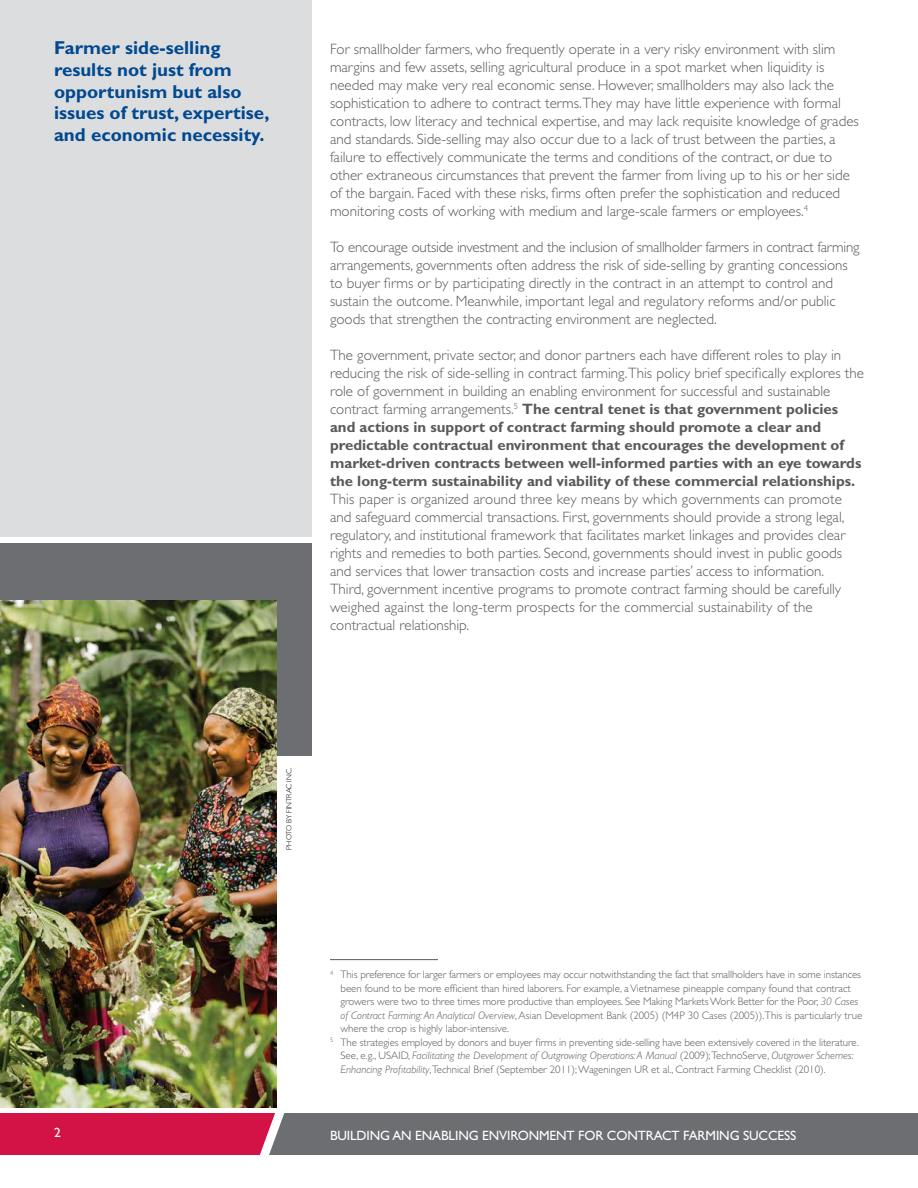
<style>
.page{position:relative;width:918px;height:1188px;background:#fff}
.page>*{position:absolute;margin:0;border:0;box-sizing:border-box;transform-origin:0 0}
.t1{font:700 18.75px/21.8px "Gill Sans Std";color:#004990}
.t2{font:300 15px/18px "Gill Sans Std";color:#58595b}
.t3{font:700 15px/18px "Gill Sans Std";color:#58595b}
.t4{font:13.5px "Gill Sans Std";letter-spacing:-.01em;color:#fff}
.t5{font:300 10.8px "Gill Sans Std";letter-spacing:-.01em;color:#58595b}
.t6{font:italic 300 10.8px "Gill Sans Std";color:#58595b}
.t7{font:300 7.5px "Gill Sans Std";letter-spacing:-.005em;color:#000}
.s1{font-weight:300}
.s2{font-style:italic}
.s3{font-style:normal}
</style>
<div class="page">
<svg style="left:0;top:1113px;width:918px;height:42px;background:#8c5465"></svg>
<div style="left:0;top:543px;width:312px;height:213px;background:#6d6e71"></div>
<img style="left:0;top:600px;width:276px;height:507px">
<div style="left:0;top:0;width:312px;height:537px;background:#dcddde"></div>
<hr style="left:330px;top:959px;width:108px;height:1px;background:#58595b">
<p class="t1" style="left:54px;top:37px;width:217px">Farmer side-selling results not just from opportunism but also issues of trust, expertise, and economic necessity.</p>
<p class="t2" style="left:330px;top:40px;width:530px">For smallholder farmers, who frequently operate in a very risky environment with slim margins and few assets, selling agricultural produce in a spot market when liquidity is needed may make very real economic sense. However, smallholders may also lack the sophistication to adhere to contract terms.They may have little experience with formal contracts, low literacy and technical expertise, and may lack requisite knowledge of grades and standards. Side-selling may also occur due to a lack of trust between the parties, a failure to effectively communicate the terms and conditions of the contract, or due to other extraneous circumstances that prevent the farmer from living up to his or her side of the bargain. Faced with these risks, firms often prefer the sophistication and reduced monitoring costs of working with medium and large-scale farmers or employees.<sup>4</sup></p>
<p class="t2" style="left:330px;top:238px;width:531px">To encourage outside investment and the inclusion of smallholder farmers in contract farming arrangements, governments often address the risk of side-selling by granting concessions to buyer firms or by participating directly in the contract in an attempt to control and sustain the outcome. Meanwhile, important legal and regulatory reforms and/or public goods that strengthen the contracting environment are neglected.</p>
<p class="t3" style="left:330px;top:346px;width:535px"><span class="s1">The government, private sector, and donor partners each have different roles to play in reducing the risk of side-selling in contract farming.This policy brief specifically explores the role of government in building an enabling environment for successful and sustainable contract farming arrangements.</span><sup>5</sup> The central tenet is that government policies and actions in support of contract farming should promote a clear and predictable contractual environment that encourages the development of market-driven contracts between well-informed parties with an eye towards the long-term sustainability and viability of these commercial relationships.</p>
<p class="t2" style="left:330px;top:490px;width:517px">This paper is organized around three key means by which governments can promote and safeguard commercial transactions. First, governments should provide a strong legal, regulatory, and institutional framework that facilitates market linkages and provides clear rights and remedies to both parties. Second, governments should invest in public goods and services that lower transaction costs and increase parties’ access to information.<br>Third, government incentive programs to promote contract farming should be carefully weighed against the long-term prospects for the commercial sustainability of the contractual relationship.</p>
<p class="t7" style="left:285px;top:850px;width:83px;rotate:-90deg">PHOTO BY FINTRAC INC.</p>
<p class="t5" style="left:330px;top:969px;width:533px"><sup>4</sup> This preference for larger farmers or employees may occur notwithstanding the fact that smallholders have in some instances</p>
<p class="t5" style="left:341px;top:982px;width:512px">been found to be more efficient than hired laborers. For example, a Vietnamese pineapple company found that contract</p>
<p class="t5" style="left:341px;top:996px;width:519px">growers were two to three times more productive than employees. See Making Markets Work Better for the Poor, <span class="s2">30 Cases</span></p>
<p class="t5" style="left:341px;top:1009px;width:523px"><span class="s2">of Contract Farming: An Analytical Overview</span>, Asian Development Bank (2005) (M4P 30 Cases (2005)).This is particularly true</p>
<p class="t5" style="left:341px;top:1023px;width:170px">where the crop is highly labor-intensive.</p>
<p class="t5" style="left:330px;top:1036px;width:530px"><sup>5</sup> The strategies employed by donors and buyer firms in preventing side-selling have been extensively covered in the literature.</p>
<p class="t6" style="left:341px;top:1050px;width:515px"><span class="s3">See, e.g., USAID,</span> Facilitating the Development of Outgrowing Operations: A Manual <span class="s3">(2009);TechnoServe,</span> Outgrower Schemes:</p>
<p class="t5" style="left:341px;top:1063px;width:487px"><span class="s2">Enhancing Profitability</span>,Technical Brief (September 2011); Wageningen UR et al., Contract Farming Checklist (2010).</p>
<p class="t4" style="left:54px;top:1125px;width:8px">2</p>
<p class="t4" style="left:330px;top:1128px;width:468px">BUILDING AN ENABLING ENVIRONMENT FOR CONTRACT FARMING SUCCESS</p>
</div>
